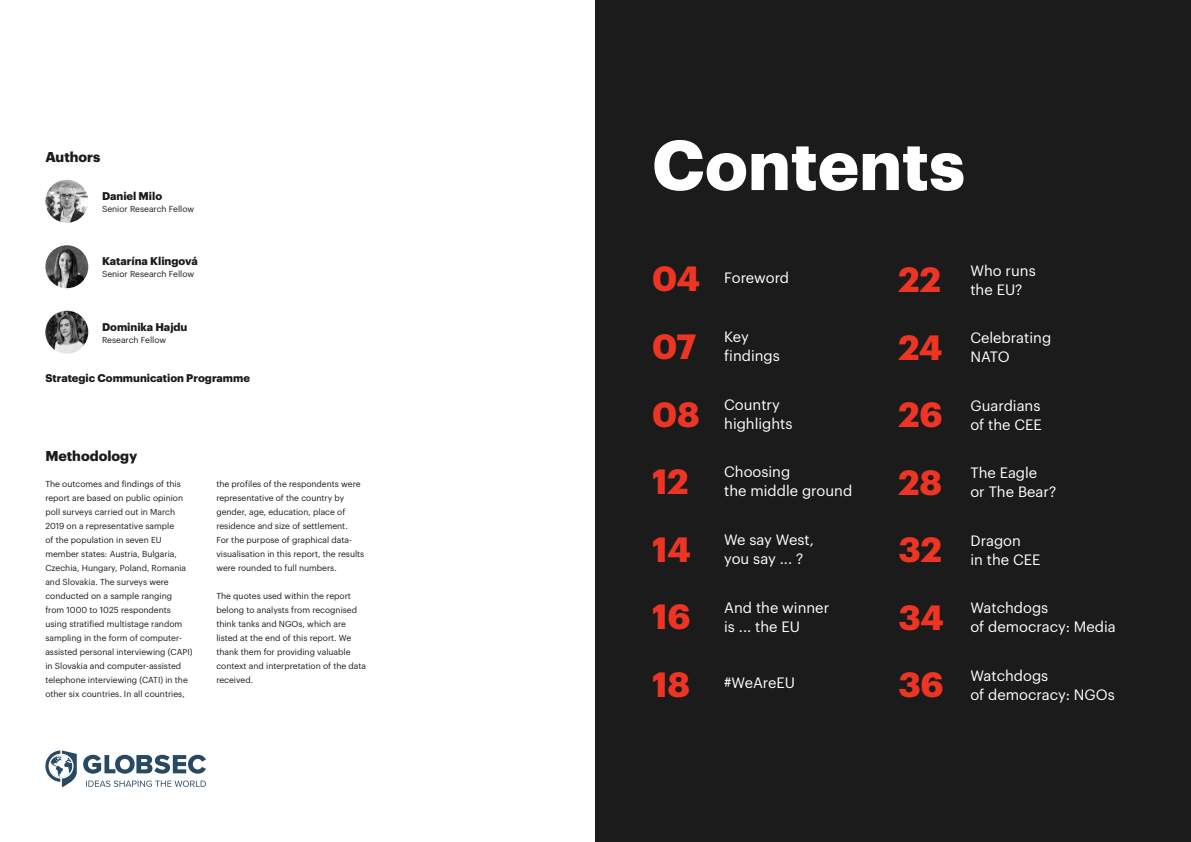
<style>
.page{position:relative;width:1191px;height:842px;background:#fff}
.page>*{position:absolute;margin:0;border:0;box-sizing:border-box;transform-origin:0 0}
.t1{font:700 69px "Graphik";color:#fff}
.t2{font:700 34.3px/67.5px "Graphik";letter-spacing:-.005em;color:#ee3524}
.t3{font:14.7px/19px "Graphik";color:#fff}
.t4{font:700 14px "Graphik";color:#1b1b1c}
.t5{font:700 11px "Graphik";color:#1b1b1c}
.t6{font:8.5px/14px "Graphik";color:#1b1b1c}
</style>
<div class="page">
<svg style="left:83px;top:755px;width:123px;height:19px"></svg>
<svg style="left:86px;top:780px;width:120px;height:7px"></svg>
<svg style="left:45px;top:750px;width:32px;height:37px"></svg>
<img style="left:45px;top:180px;width:43px;height:43px;border-radius:21px">
<img style="left:45px;top:245px;width:43px;height:43px;border-radius:21px">
<img style="left:45px;top:311px;width:43px;height:43px;border-radius:21px">
<div style="left:595px;top:0;width:596px;height:842px;background:#1b1b1c"></div>
<h3 class="t4" style="left:45px;top:146px;width:57px">Authors</h3>
<h1 class="t1" style="left:652px;top:112px;width:314px">Contents</h1>
<p class="t5" style="left:102px;top:187px;width:62px">Daniel Milo</p>
<p class="t6" style="left:102px;top:201px;width:94px">Senior Research Fellow</p>
<p class="t5" style="left:102px;top:253px;width:97px">Katarína Klingová</p>
<p class="t6" style="left:102px;top:266px;width:94px">Senior Research Fellow</p>
<p class="t5" style="left:102px;top:318px;width:87px">Dominika Hajdu</p>
<p class="t6" style="left:102px;top:332px;width:66px">Research Fellow</p>
<p class="t5" style="left:45px;top:370px;width:206px">Strategic Communication Programme</p>
<h3 class="t4" style="left:45px;top:445px;width:94px">Methodology</h3>
<p class="t6" style="left:45px;top:476px;width:149px">The outcomes and findings of this report are based on public opinion poll surveys carried out in March 2019 on a representative sample<br>of the population in seven EU member states: Austria, Bulgaria, Czechia, Hungary, Poland, Romania and Slovakia. The surveys were conducted on a sample ranging from 1000 to 1025 respondents using stratified multistage random sampling in the form of computer&shy;assisted personal interviewing (CAPI) in Slovakia and computer-assisted telephone interviewing (CATI) in the other six countries. In all countries,</p>
<p class="t6" style="left:216px;top:476px;width:149px">the profiles of the respondents were representative of the country by gender, age, education, place of residence and size of settlement.<br>For the purpose of graphical data&shy;visualisation in this report, the results were rounded to full numbers.</p>
<p class="t6" style="left:216px;top:588px;width:151px">The quotes used within the report belong to analysts from recognised think tanks and NGOs, which are listed at the end of this report. We thank them for providing valuable context and interpretation of the data received.</p>
<h2 class="t2" style="left:652px;top:242px;width:49px">04</h2>
<h3 class="t3" style="left:724px;top:267px;width:66px">Foreword</h3>
<h2 class="t2" style="left:652px;top:310px;width:46px">07</h2>
<h3 class="t3" style="left:724px;top:326px;width:57px">Key findings</h3>
<h2 class="t2" style="left:652px;top:377px;width:49px">08<br>12<br>14<br>16<br>18</h2>
<h3 class="t3" style="left:724px;top:394px;width:70px">Country highlights</h3>
<h3 class="t3" style="left:724px;top:461px;width:129px">Choosing<br>the middle ground</h3>
<h3 class="t3" style="left:724px;top:529px;width:91px">We say West, you say ... ?</h3>
<h3 class="t3" style="left:724px;top:596px;width:106px">And the winner is ... the EU</h3>
<h3 class="t3" style="left:724px;top:672px;width:72px">#WeAreEU</h3>
<h2 class="t2" style="left:898px;top:243px;width:47px;text-align:justify">22<br>24<br>26<br>28<br>32<br>34<br>36</h2>
<h3 class="t3" style="left:970px;top:260px;width:67px">Who runs the EU?</h3>
<h3 class="t3" style="left:970px;top:327px;width:82px">Celebrating<br>NATO</h3>
<h3 class="t3" style="left:970px;top:395px;width:73px">Guardians of the CEE</h3>
<h3 class="t3" style="left:970px;top:462px;width:87px">The Eagle<br>or The Bear?</h3>
<h3 class="t3" style="left:970px;top:530px;width:72px">Dragon<br>in the CEE</h3>
<h3 class="t3" style="left:970px;top:597px;width:147px">Watchdogs<br>of democracy: Media</h3>
<h3 class="t3" style="left:970px;top:665px;width:146px">Watchdogs<br>of democracy: NGOs</h3>
</div>
